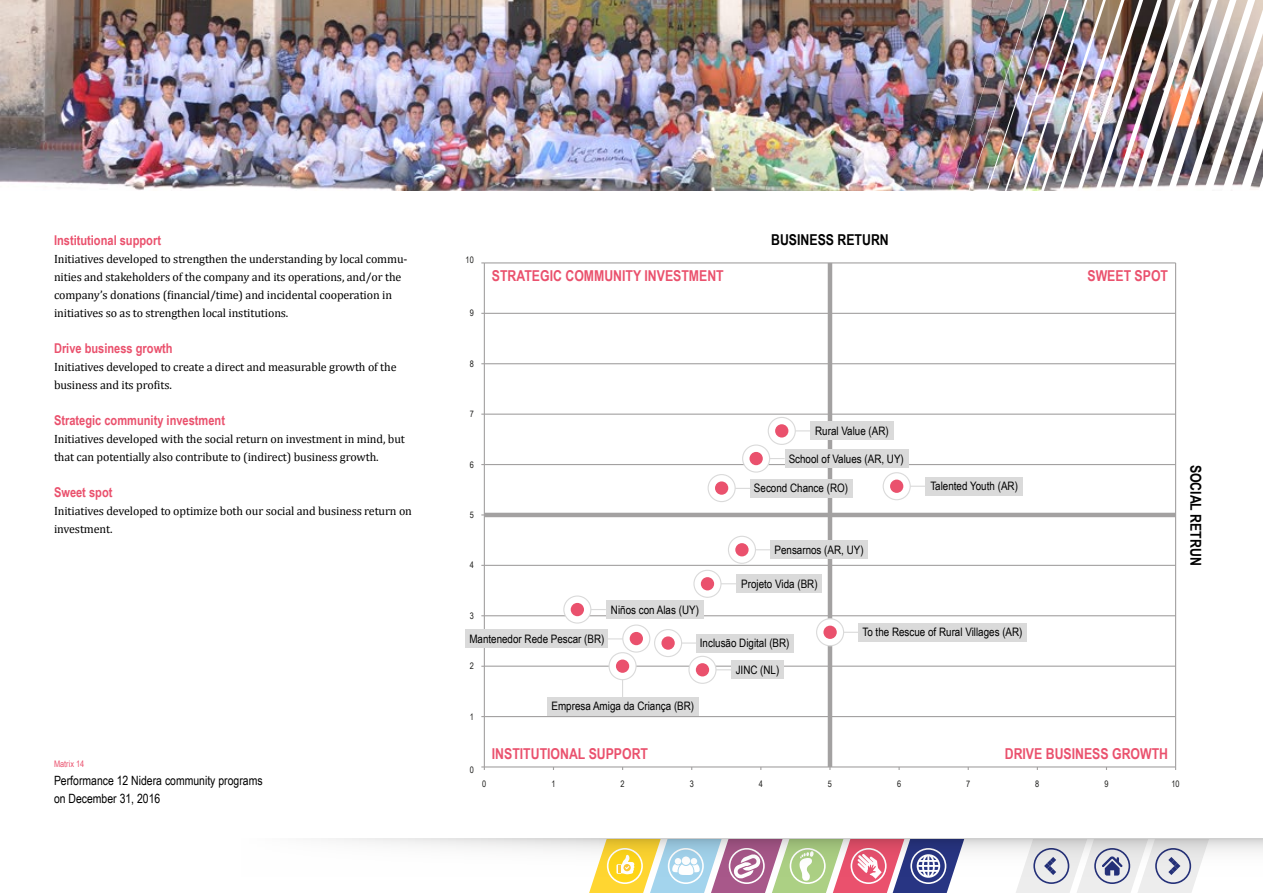
<style>
.page{position:relative;width:1263px;height:893px;background:#fff}
.page>*{position:absolute;margin:0;border:0;box-sizing:border-box;transform-origin:0 0}
.t1{font:700 15px "Arial Narrow";color:#ea516d}
.t2{font:700 15px "Arial Narrow";color:#000}
.t3{font:700 13.5px "Arial Narrow";color:#ea516d}
.t4{font:12.75px/18px "Arial Narrow";color:#000}
.t5{font:12px/18px "Cambria";letter-spacing:-.01em;color:#000}
.t6{font:11.7px "Arial Narrow";color:#000}
.t7{font:9px "Arial Narrow";color:#1e1e1c}
.t8{font:9px "Arial Narrow";color:#ea516d}
</style>
<div class="page">
<img style="left:0;top:0;width:895px;height:191px">
<hr style="left:484px;top:766px;width:691px;height:1px;background:#a3a1a1">
<hr style="left:484px;top:262px;width:691px;height:1px;background:#a3a1a1">
<hr style="left:484px;top:313px;width:691px;height:1px;background:#a3a1a1">
<hr style="left:484px;top:363px;width:691px;height:1px;background:#a3a1a1">
<hr style="left:484px;top:414px;width:691px;height:1px;background:#a3a1a1">
<hr style="left:484px;top:464px;width:691px;height:1px;background:#a3a1a1">
<hr style="left:484px;top:513px;width:691px;height:4px;background:#a3a1a1">
<hr style="left:484px;top:565px;width:691px;height:1px;background:#a3a1a1">
<hr style="left:484px;top:615px;width:691px;height:1px;background:#a3a1a1">
<hr style="left:484px;top:666px;width:691px;height:1px;background:#a3a1a1">
<hr style="left:484px;top:716px;width:691px;height:1px;background:#a3a1a1">
<hr style="left:484px;top:263px;width:1px;height:504px;background:#a3a1a1">
<hr style="left:1175px;top:263px;width:1px;height:504px;background:#a3a1a1">
<hr style="left:828px;top:263px;width:4px;height:504px;background:#a3a1a1">
<div style="left:810px;top:422px;width:83px;height:18px;background:#dadada"></div>
<div style="left:768px;top:417px;width:28px;height:28px;border:1px solid #dadada;border-radius:50%"></div>
<svg style="left:795px;top:430px;width:15px;height:1px"></svg>
<div style="left:775px;top:424px;width:13px;height:14px;background:#ea516d;border-radius:50%"></div>
<div style="left:859px;top:623px;width:168px;height:18px;background:#dadada"></div>
<div style="left:817px;top:619px;width:27px;height:27px;background:#fff;border-radius:50%"></div>
<div style="left:816px;top:618px;width:28px;height:28px;border:1px solid #dadada;border-radius:50%"></div>
<div style="left:823px;top:626px;width:14px;height:13px;background:#ea516d;border-radius:50%"></div>
<svg style="left:844px;top:632px;width:15px;height:1px"></svg>
<div style="left:925px;top:477px;width:97px;height:18px;background:#dadada"></div>
<div style="left:883px;top:472px;width:28px;height:28px;border:1px solid #dadada;border-radius:50%"></div>
<div style="left:890px;top:480px;width:13px;height:13px;background:#ea516d;border-radius:50%"></div>
<svg style="left:910px;top:486px;width:15px;height:1px"></svg>
<div style="left:770px;top:541px;width:98px;height:18px;background:#dadada"></div>
<svg style="left:728px;top:536px;width:27px;height:27px"></svg>
<div style="left:728px;top:536px;width:28px;height:28px;border:1px solid #dadada;border-radius:50%"></div>
<svg style="left:732px;top:541px;width:38px;height:18px"></svg>
<div style="left:736px;top:575px;width:86px;height:18px;background:#dadada"></div>
<svg style="left:694px;top:570px;width:27px;height:27px"></svg>
<div style="left:693px;top:570px;width:28px;height:28px;border:1px solid #dadada;border-radius:50%"></div>
<svg style="left:701px;top:577px;width:13px;height:13px"></svg>
<svg style="left:698px;top:579px;width:38px;height:18px"></svg>
<div style="left:731px;top:661px;width:53px;height:18px;background:#dadada"></div>
<div style="left:689px;top:656px;width:27px;height:27px;background:#fff;border-radius:50%"></div>
<div style="left:688px;top:656px;width:28px;height:28px;border:1px solid #dadada;border-radius:50%"></div>
<div style="left:696px;top:663px;width:13px;height:13px;background:#ea516d;border-radius:50%"></div>
<svg style="left:716px;top:669px;width:15px;height:1px"></svg>
<div style="left:697px;top:634px;width:97px;height:18px;background:#dadada"></div>
<div style="left:654px;top:629px;width:28px;height:28px;border:1px solid #dadada;border-radius:50%"></div>
<div style="left:661px;top:636px;width:14px;height:14px;background:#ea516d;border-radius:50%"></div>
<svg style="left:682px;top:642px;width:15px;height:2px"></svg>
<div style="left:465px;top:630px;width:142px;height:18px;background:#dadada"></div>
<div style="left:622px;top:624px;width:28px;height:29px;border:1px solid #dadada;border-radius:50%"></div>
<div style="left:630px;top:632px;width:13px;height:13px;background:#ea516d;border-radius:50%"></div>
<svg style="left:607px;top:638px;width:16px;height:1px"></svg>
<svg style="left:608px;top:650px;width:31px;height:47px"></svg>
<div style="left:547px;top:697px;width:151px;height:18px;background:#dadada"></div>
<div style="left:750px;top:479px;width:102px;height:18px;background:#dadada"></div>
<div style="left:707px;top:474px;width:29px;height:28px;border:1px solid #dadada;border-radius:50%"></div>
<div style="left:715px;top:481px;width:13px;height:14px;background:#ea516d;border-radius:50%"></div>
<svg style="left:735px;top:488px;width:15px;height:1px"></svg>
<div style="left:785px;top:450px;width:123px;height:18px;background:#dadada"></div>
<div style="left:743px;top:445px;width:27px;height:27px;background:#fff;border-radius:50%"></div>
<div style="left:742px;top:444px;width:28px;height:29px;border:1px solid #dadada;border-radius:50%"></div>
<div style="left:749px;top:452px;width:14px;height:13px;background:#ea516d;border-radius:50%"></div>
<svg style="left:770px;top:458px;width:15px;height:1px"></svg>
<div style="left:606px;top:601px;width:97px;height:18px;background:#dadada"></div>
<div style="left:564px;top:596px;width:27px;height:27px;background:#fff;border-radius:50%"></div>
<div style="left:563px;top:595px;width:28px;height:29px;border:1px solid #dadada;border-radius:50%"></div>
<div style="left:571px;top:603px;width:13px;height:13px;background:#ea516d;border-radius:50%"></div>
<svg style="left:591px;top:609px;width:15px;height:1px"></svg>
<img style="left:895px;top:0;width:368px;height:191px">
<div style="left:0;top:839px;width:1263px;height:54px;background:linear-gradient(to bottom,#f8f8f7,#fff)"></div>
<svg style="left:589px;top:839px;width:375px;height:54px"></svg>
<svg style="left:1015px;top:839px;width:194px;height:54px;background:#d7d8df"></svg>
<p class="t3" style="left:54px;top:230px;width:109px">Institutional support</p>
<p class="t5" style="left:54px;top:250px;width:355px">Initiatives developed to strengthen the understanding by local commu&shy;nities and stakeholders of the company and its operations, and/or the company’s donations (financial/time) and incidental cooperation in initiatives so as to strengthen local institutions.</p>
<p class="t3" style="left:54px;top:338px;width:120px">Drive business growth</p>
<p class="t5" style="left:54px;top:358px;width:344px">Initiatives developed to create a direct and measurable growth of the business and its profits.</p>
<p class="t3" style="left:54px;top:410px;width:173px">Strategic community investment</p>
<p class="t5" style="left:54px;top:430px;width:352px">Initiatives developed with the social return on investment in mind, but that can potentially also contribute to (indirect) business growth.</p>
<p class="t3" style="left:54px;top:482px;width:60px">Sweet spot</p>
<p class="t5" style="left:54px;top:502px;width:359px">Initiatives developed to optimize both our social and business return on investment.</p>
<p class="t8" style="left:54px;top:757px;width:32px">Matrix 14</p>
<p class="t4" style="left:54px;top:771px;width:210px">Performance 12 Nidera community programs on December 31, 2016</p>
<p class="t7" style="left:466px;top:253px;width:10px">10</p>
<p class="t7" style="left:470px;top:307px;width:6px">9</p>
<p class="t7" style="left:470px;top:357px;width:6px">8</p>
<p class="t2" style="left:771px;top:229px;width:119px">BUSINESS RETURN</p>
<p class="t1" style="left:492px;top:264px;width:233px">STRATEGIC COMMUNITY INVESTMENT</p>
<p class="t1" style="left:1087px;top:264px;width:82px">SWEET SPOT</p>
<p class="t7" style="left:470px;top:407px;width:6px">7</p>
<p class="t7" style="left:470px;top:458px;width:6px">6</p>
<p class="t7" style="left:470px;top:508px;width:6px">5</p>
<p class="t7" style="left:470px;top:559px;width:6px">4</p>
<p class="t7" style="left:470px;top:609px;width:6px">3</p>
<p class="t6" style="left:611px;top:601px;width:90px">Niños con Alas (UY)</p>
<p class="t6" style="left:815px;top:422px;width:75px">Rural Value (AR)</p>
<p class="t6" style="left:789px;top:450px;width:117px">School of Values (AR, UY)</p>
<p class="t6" style="left:754px;top:479px;width:96px">Second Chance (RO)</p>
<p class="t6" style="left:774px;top:541px;width:91px">Pensarnos (AR, UY)</p>
<p class="t6" style="left:741px;top:575px;width:78px">Projeto Vida (BR)</p>
<p class="t6" style="left:930px;top:477px;width:89px">Talented Youth (AR)</p>
<p class="t6" style="left:469px;top:630px;width:137px">Mantenedor Rede Pescar (BR)</p>
<p class="t7" style="left:470px;top:659px;width:6px">2</p>
<p class="t6" style="left:700px;top:634px;width:91px">Inclusão Digital (BR)</p>
<p class="t6" style="left:736px;top:661px;width:45px">JINC (NL)</p>
<p class="t7" style="left:470px;top:710px;width:6px">1</p>
<p class="t6" style="left:551px;top:697px;width:144px">Empresa Amiga da Criança (BR)</p>
<p class="t6" style="left:862px;top:623px;width:162px">To the Rescue of Rural Villages (AR)</p>
<p class="t2" style="left:1207px;top:464px;width:102px;rotate:90deg">SOCIAL RETRUN</p>
<p class="t7" style="left:470px;top:763px;width:6px">0</p>
<p class="t1" style="left:492px;top:743px;width:158px">INSTITUTIONAL SUPPORT</p>
<p class="t1" style="left:1005px;top:743px;width:165px">DRIVE BUSINESS GROWTH</p>
<p class="t7" style="left:482px;top:777px;width:6px">0</p>
<p class="t7" style="left:551px;top:777px;width:6px">1</p>
<p class="t7" style="left:620px;top:777px;width:6px">2</p>
<p class="t7" style="left:690px;top:777px;width:6px">3</p>
<p class="t7" style="left:759px;top:777px;width:6px">4</p>
<p class="t7" style="left:828px;top:777px;width:6px">5</p>
<p class="t7" style="left:897px;top:777px;width:6px">6</p>
<p class="t7" style="left:966px;top:777px;width:6px">7</p>
<p class="t7" style="left:1035px;top:777px;width:6px">8</p>
<p class="t7" style="left:1104px;top:777px;width:6px">9</p>
<p class="t7" style="left:1171px;top:777px;width:10px">10</p>
</div>
